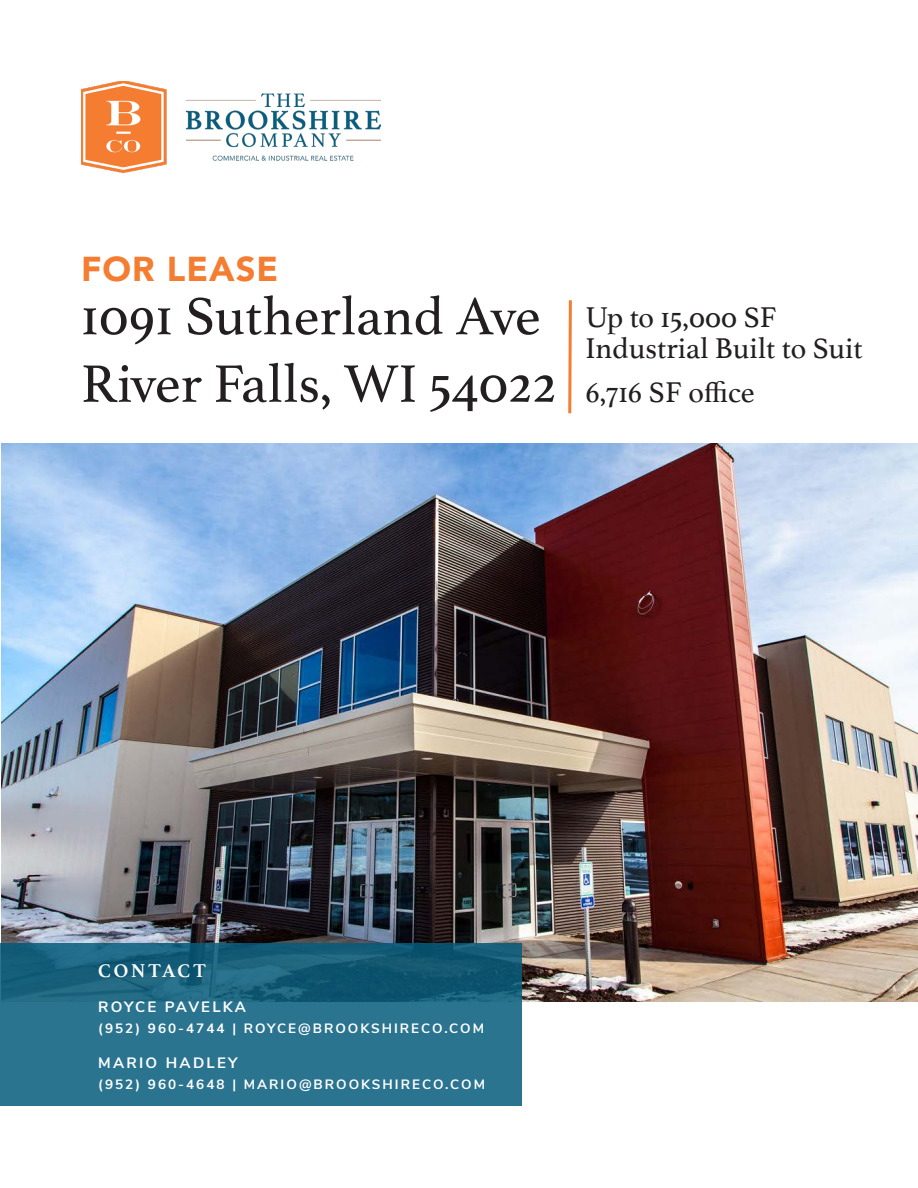
<style>
.page{position:relative;width:918px;height:1188px;background:#fff}
.page>*{position:absolute;margin:0;border:0;box-sizing:border-box;transform-origin:0 0}
.t1{font:55.5px/67.5px "Athelas";color:#231f20}
.t2{font:900 34.5px "Avenir";letter-spacing:.03em;color:#f47d31}
.t3{font:30px/31.5px "Athelas";color:#231f20}
.t4{font:700 19.5px "Athelas";letter-spacing:.14em;color:#fff}
.t5{font:700 15px "Nunito Sans";letter-spacing:.15em;color:#fff}
.t6{font:700 13.5px "Nunito Sans";letter-spacing:.15em;color:#fff}
</style>
<div class="page">
<img style="left:1px;top:443px;width:917px;height:558px">
<svg style="left:0;top:943px;width:521px;height:162px;background:#236c87"></svg>
<img style="left:81px;top:81px;width:299px;height:92px">
<svg style="left:568px;top:300px;width:4px;height:114px"></svg>
<h2 class="t2" style="left:81px;top:239px;width:199px">FOR LEASE</h2>
<h1 class="t1" style="left:81px;top:281px;width:477px">1091 Sutherland Ave<br>River Falls, WI 54022</h1>
<h3 class="t3" style="left:585px;top:300px;width:279px">Up to 15,000 SF<br>Industrial Built to Suit</h3>
<h3 class="t3" style="left:585px;top:375px;width:171px">6,716 SF office</h3>
<h3 class="t4" style="left:98px;top:954px;width:109px">CONTACT</h3>
<p class="t5" style="left:98px;top:996px;width:149px">ROYCE PAVELKA</p>
<p class="t6" style="left:98px;top:1018px;width:387px">(952) 960-4744 | ROYCE@BROOKSHIRECO.COM</p>
<p class="t5" style="left:98px;top:1052px;width:141px">MARIO HADLEY</p>
<p class="t6" style="left:98px;top:1075px;width:388px">(952) 960-4648 | MARIO@BROOKSHIRECO.COM</p>
</div>
